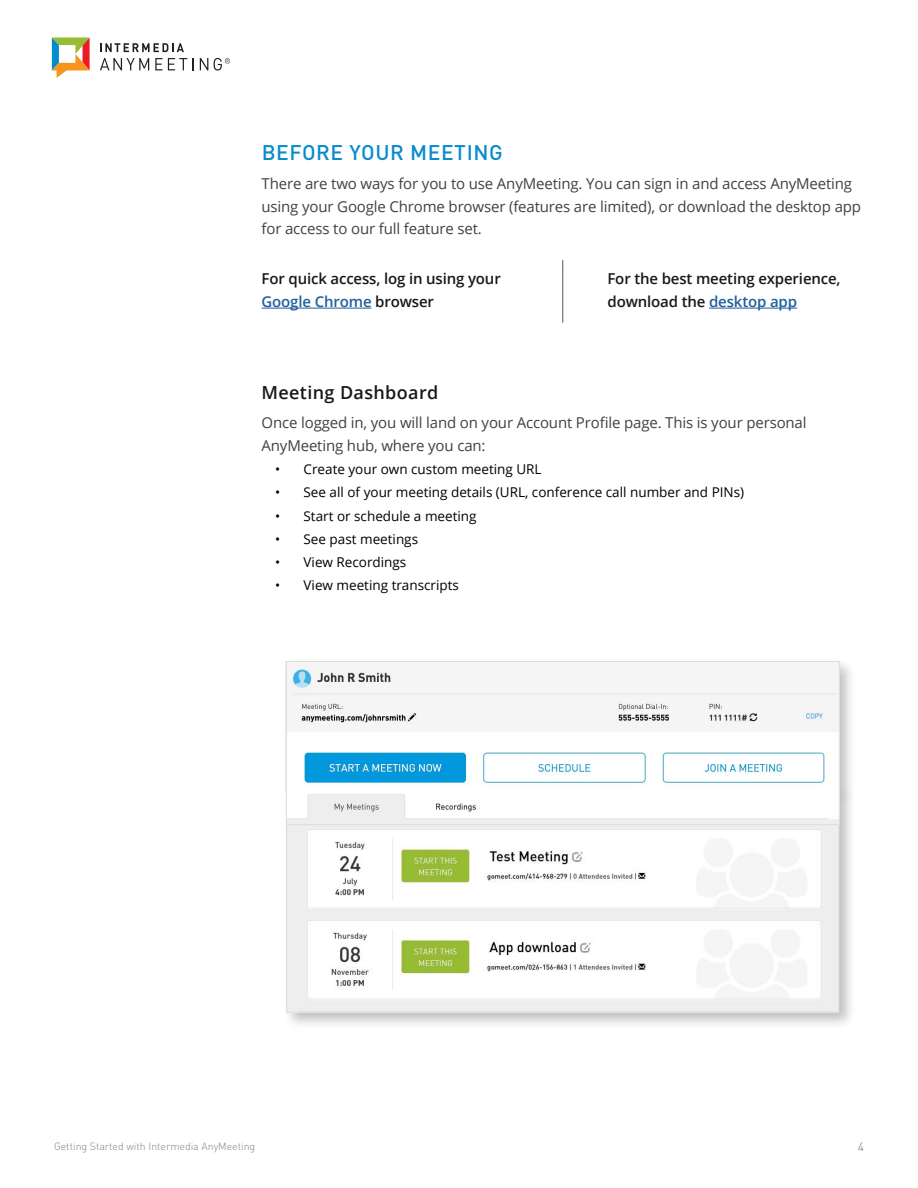
<style>
.page{position:relative;width:918px;height:1188px;background:#fff}
.page>*{position:absolute;margin:0;border:0;box-sizing:border-box;transform-origin:0 0}
.t1{font:500 21px "DINOT";letter-spacing:.03em;color:#088ccc}
.t2{font:600 18px "Open Sans";letter-spacing:.02em;color:#18181a}
.t3{font:15px/22.5px "Open Sans";letter-spacing:-.01em;color:#414042}
.t4{font:600 15px/22.5px "Open Sans";letter-spacing:-.01em;color:#18181a}
.t5{font:13.5px "Open Sans";color:#000}
.t6{font:12px "DINOT";color:#939291}
.t7{font:300 10.5px "DINOT";color:#808285}
.s1{color:#215e9e}
</style>
<div class="page">
<div style="left:282px;top:657px;width:575px;height:152px;background:#000;opacity:.25"></div>
<svg style="left:52px;top:38px;width:38px;height:40px"></svg>
<svg style="left:100px;top:43px;width:84px;height:9px"></svg>
<svg style="left:100px;top:58px;width:49px;height:12px"></svg>
<svg style="left:155px;top:58px;width:39px;height:12px"></svg>
<svg style="left:200px;top:58px;width:8px;height:12px"></svg>
<svg style="left:214px;top:58px;width:16px;height:13px"></svg>
<div style="left:283px;top:783px;width:574px;height:247px;background:#000;opacity:.25"></div>
<hr style="left:709px;top:308px;width:88px;height:1px;background:#215e9e">
<hr style="left:262px;top:308px;width:110px;height:1px;background:#215e9e">
<hr style="left:563px;top:260px;width:1px;height:63px;background:#505252">
<img style="left:288px;top:663px;width:550px;height:160px">
<div style="left:286px;top:661px;width:554px;height:164px;border:1px solid #dddddc"></div>
<h1 class="t1" style="left:262px;top:139px;width:243px">BEFORE YOUR MEETING</h1>
<p class="t3" style="left:262px;top:172px;width:601px">There are two ways for you to use AnyMeeting. You can sign in and access AnyMeeting using your Google Chrome browser (features are limited), or download the desktop app for access to our full feature set.</p>
<p class="t4" style="left:262px;top:267px;width:241px">For quick access, log in using your<br><span class="s1">Google Chrome</span> browser</p>
<p class="t4" style="left:608px;top:267px;width:235px">For the best meeting experience, download the <span class="s1">desktop app</span></p>
<p class="t2" style="left:262px;top:380px;width:178px">Meeting Dashboard</p>
<p class="t3" style="left:262px;top:411px;width:547px">Once logged in, you will land on your Account Profile page. This is your personal<br>AnyMeeting hub, where you can:</p>
<p class="t5" style="left:275px;top:460px;width:268px">• Create your own custom meeting URL</p>
<p class="t5" style="left:275px;top:483px;width:471px">• See all of your meeting details (URL, conference call number and PINs)</p>
<p class="t5" style="left:275px;top:506px;width:203px">• Start or schedule a meeting</p>
<p class="t5" style="left:275px;top:530px;width:145px">• See past meetings</p>
<p class="t5" style="left:275px;top:553px;width:133px">• View Recordings</p>
<p class="t5" style="left:275px;top:576px;width:185px">• View meeting transcripts</p>
<p class="t7" style="left:54px;top:1139px;width:203px">Getting Started with Intermedia AnyMeeting</p>
<p class="t6" style="left:858px;top:1139px;width:8px">4</p>
</div>
